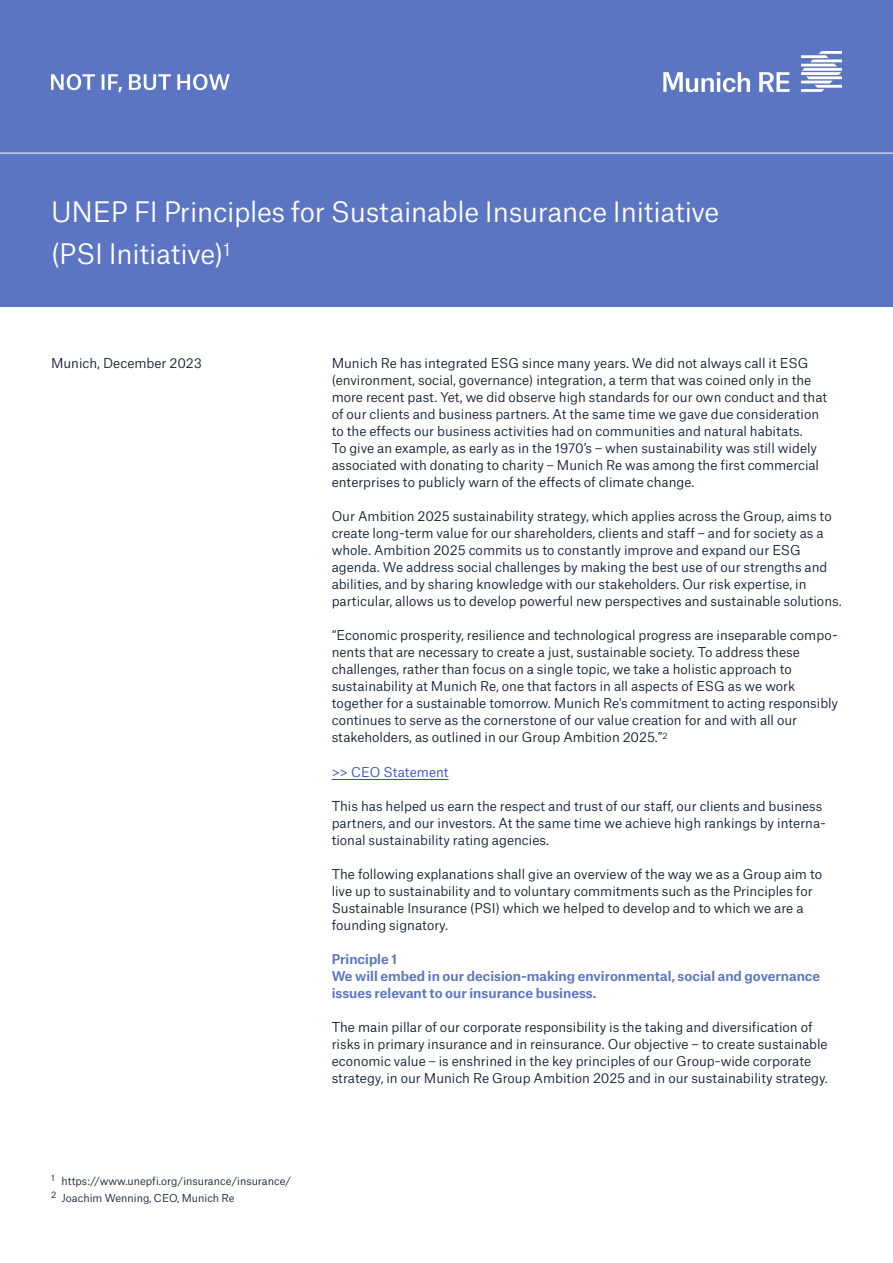
<style>
.page{position:relative;width:893px;height:1263px;background:#fff}
.page>*{position:absolute;margin:0;border:0;box-sizing:border-box;transform-origin:0 0}
.MR_23_pt{font:27px/42.5px "Munich Re Neue";letter-spacing:-.01em;color:#fff}
.MR_8_75_pt_regular{font:13.05px/17px "Munich Re Neue";color:#0f1e32}
.MR_8_75_pt_regular-2{font:700 13.05px/17px "Munich Re Neue";color:#5c75c3}
.MR_8_75_pt_regular-3{font:13.05px "Munich Re Neue";color:#3350b8}
.MR_8_75_pt_regular-4{font:10.5px "Munich Re Neue";color:#0f1e32}
</style>
<div class="page">
<hr style="left:332px;top:779px;width:117px;height:1px;background:#3350b8">
<div style="left:0;top:0;width:893px;height:306px;background:#5c75c3"></div>
<svg style="left:663px;top:51px;width:179px;height:41px"></svg>
<svg style="left:51px;top:74px;width:179px;height:18px"></svg>
<hr style="left:0;top:153px;width:893px;height:1px;background:#fff">
<p class="MR_23_pt" style="left:51px;top:187px;width:670px">UNEP FI Principles for Sustainable Insurance Initiative (PSI Initiative)<sup>1</sup></p>
<p class="MR_8_75_pt_regular" style="left:51px;top:354px;width:152px">Munich, December 2023</p>
<p class="MR_8_75_pt_regular-4" style="left:51px;top:1172px;width:242px"><sup>1</sup> https://www.unepfi.org/insurance/insurance/</p>
<p class="MR_8_75_pt_regular-4" style="left:51px;top:1189px;width:185px"><sup>2</sup> Joachim Wenning, CEO, Munich Re</p>
<p class="MR_8_75_pt_regular" style="left:332px;top:354px;width:497px">Munich Re has integrated ESG since many years. We did not always call it ESG (environment, social, governance) integration, a term that was coined only in the more recent past. Yet, we did observe high standards for our own conduct and that of our clients and business partners. At the same time we gave due consideration to the effects our business activities had on communities and natural habitats.<br>To give an example, as early as in the 1970’s – when sustainability was still widely associated with donating to charity – Munich Re was among the first commercial enterprises to publicly warn of the effects of climate change.</p>
<p class="MR_8_75_pt_regular" style="left:332px;top:507px;width:511px">Our Ambition 2025 sustainability strategy, which applies across the Group, aims to create long-term value for our shareholders, clients and staff – and for society as a whole. Ambition 2025 commits us to constantly improve and expand our ESG agenda. We address social challenges by making the best use of our strengths and abilities, and by sharing knowledge with our stakeholders. Our risk expertise, in particular, allows us to develop powerful new perspectives and sustainable solutions.</p>
<p class="MR_8_75_pt_regular" style="left:332px;top:626px;width:508px">“Economic prosperity, resilience and technological progress are inseparable compo&shy;nents that are necessary to create a just, sustainable society. To address these challenges, rather than focus on a single topic, we take a holistic approach to sustainability at Munich Re, one that factors in all aspects of ESG as we work together for a sustainable tomorrow. Munich Re's commitment to acting responsibly continues to serve as the cornerstone of our value creation for and with all our stakeholders, as outlined in our Group Ambition 2025.”<sup>2</sup></p>
<p class="MR_8_75_pt_regular-3" style="left:332px;top:761px;width:118px">&gt;&gt; CEO Statement</p>
<p class="MR_8_75_pt_regular" style="left:332px;top:796px;width:496px">This has helped us earn the respect and trust of our staff, our clients and business partners, and our investors. At the same time we achieve high rankings by interna&shy;tional sustainability rating agencies.</p>
<p class="MR_8_75_pt_regular" style="left:332px;top:864px;width:492px">The following explanations shall give an overview of the way we as a Group aim to live up to sustainability and to voluntary commitments such as the Principles for Sustainable Insurance (PSI) which we helped to develop and to which we are a founding signatory.</p>
<p class="MR_8_75_pt_regular-2" style="left:332px;top:949px;width:67px">Principle 1</p>
<p class="MR_8_75_pt_regular-2" style="left:332px;top:966px;width:490px">We will embed in our decision-making environmental, social and governance issues relevant to our insurance business.</p>
<p class="MR_8_75_pt_regular" style="left:332px;top:1017px;width:498px">The main pillar of our corporate responsibility is the taking and diversification of risks in primary insurance and in reinsurance. Our objective – to create sustainable economic value – is enshrined in the key principles of our Group-wide corporate strategy, in our Munich Re Group Ambition 2025 and in our sustainability strategy.</p>
</div>
